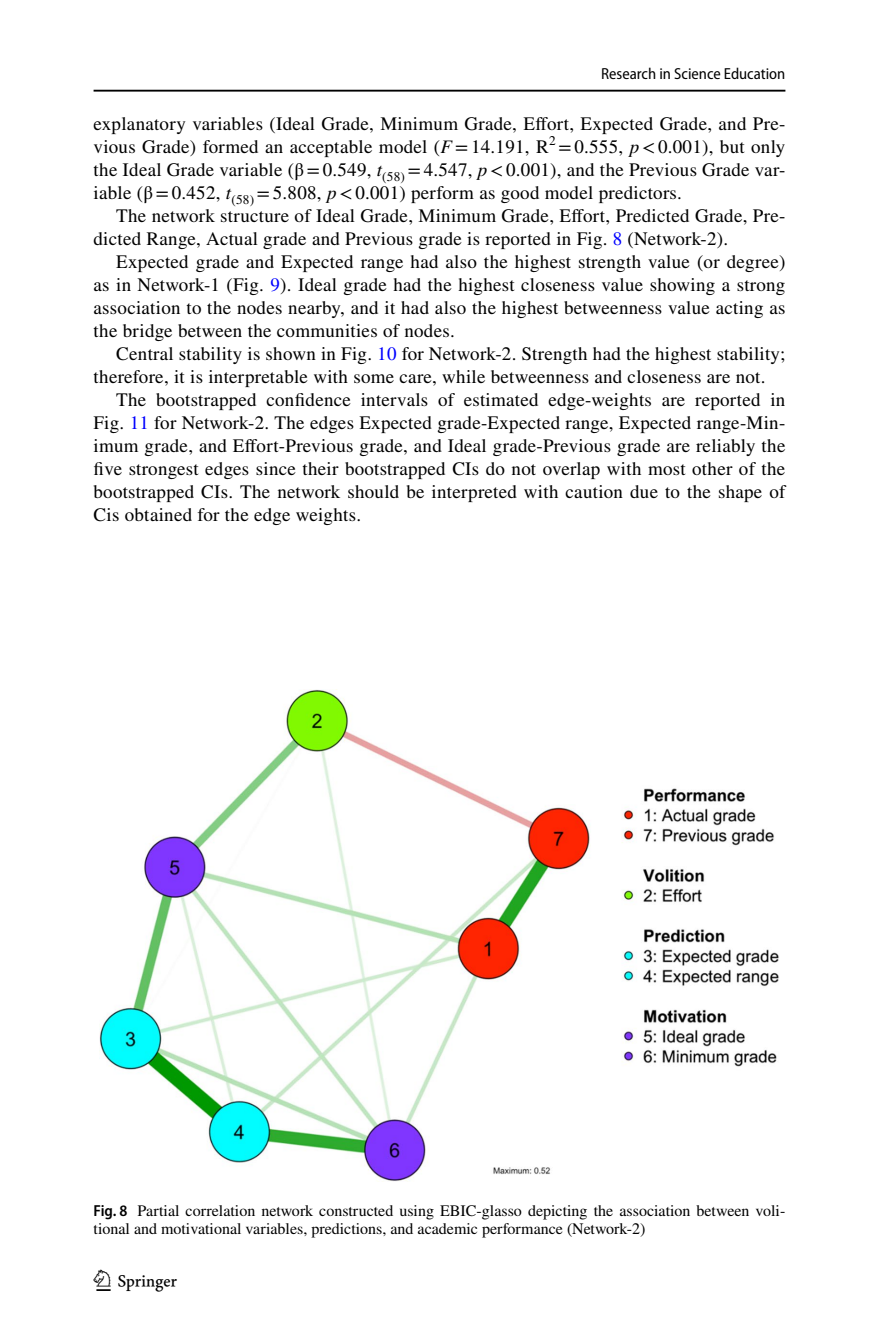
<style>
.page{position:relative;width:879px;height:1333px;background:#fff}
.page>*{position:absolute;margin:0;border:0;box-sizing:border-box;transform-origin:0 0}
.t1{font:30px "Springnew Regular 4";color:#000}
.t2{font:19px/23px "STIX";letter-spacing:.015em;color:#000;text-align:justify}
.t3{font:16px/18.4px "STIX";color:#000}
.t4{font:semi-condensed 16px "Myriad Pro";color:#000}
.s1{font-style:italic}
.s2{color:#00f}
.s3{font-family:"Myriad Pro";font-weight:600;font-stretch:semi-condensed}
</style>
<div class="page">
<hr style="left:94px;top:90px;width:691px;height:2px;background:#000">
<img style="left:99px;top:689px;width:680px;height:492px">
<p class="t4" style="left:601px;top:65px;width:186px">Research in Science Education</p>
<p class="t2" style="left:94px;top:113px;width:693px">explanatory variables (Ideal Grade, Minimum Grade, Effort, Expected Grade, and Pre&shy;vious Grade) formed an acceptable model (<span class="s1">F</span>=14.191, R<sup>2</sup> =0.555, <span class="s1">p</span>&lt;0.001), but only the Ideal Grade variable (β=0.549, <span class="s1">t</span><sub>(58)</sub> =4.547, <span class="s1">p</span>&lt;0.001), and the Previous Grade var&shy;iable (β=0.452, <span class="s1">t</span><sub>(58)</sub> =5.808, <span class="s1">p</span>&lt;0.001) perform as good model predictors.</p>
<p class="t2" style="left:94px;top:205px;width:693px;text-indent:23px">The network structure of Ideal Grade, Minimum Grade, Effort, Predicted Grade, Pre&shy;dicted Range, Actual grade and Previous grade is reported in Fig. <span class="s2">8</span> (Network-2).</p>
<p class="t2" style="left:94px;top:251px;width:693px;text-indent:23px">Expected grade and Expected range had also the highest strength value (or degree) as in Network-1 (Fig. <span class="s2">9</span>). Ideal grade had the highest closeness value showing a strong association to the nodes nearby, and it had also the highest betweenness value acting as the bridge between the communities of nodes.</p>
<p class="t2" style="left:94px;top:343px;width:693px;text-indent:23px">Central stability is shown in Fig. <span class="s2">10</span> for Network-2. Strength had the highest stability; therefore, it is interpretable with some care, while betweenness and closeness are not.</p>
<p class="t2" style="left:94px;top:389px;width:693px;text-indent:23px">The bootstrapped confidence intervals of estimated edge-weights are reported in Fig. <span class="s2">11</span> for Network-2. The edges Expected grade-Expected range, Expected range-Min&shy;imum grade, and Effort-Previous grade, and Ideal grade-Previous grade are reliably the five strongest edges since their bootstrapped CIs do not overlap with most other of the bootstrapped CIs. The network should be interpreted with caution due to the shape of Cis obtained for the edge weights.</p>
<p class="t3" style="left:94px;top:1202px;width:693px"><span class="s3">Fig. 8</span> Partial correlation network constructed using EBIC-glasso depicting the association between voli&shy;tional and motivational variables, predictions, and academic performance (Network-2)</p>
<h1 class="t1" style="left:96px;top:1269px;width:83px">1 3</h1>
</div>
